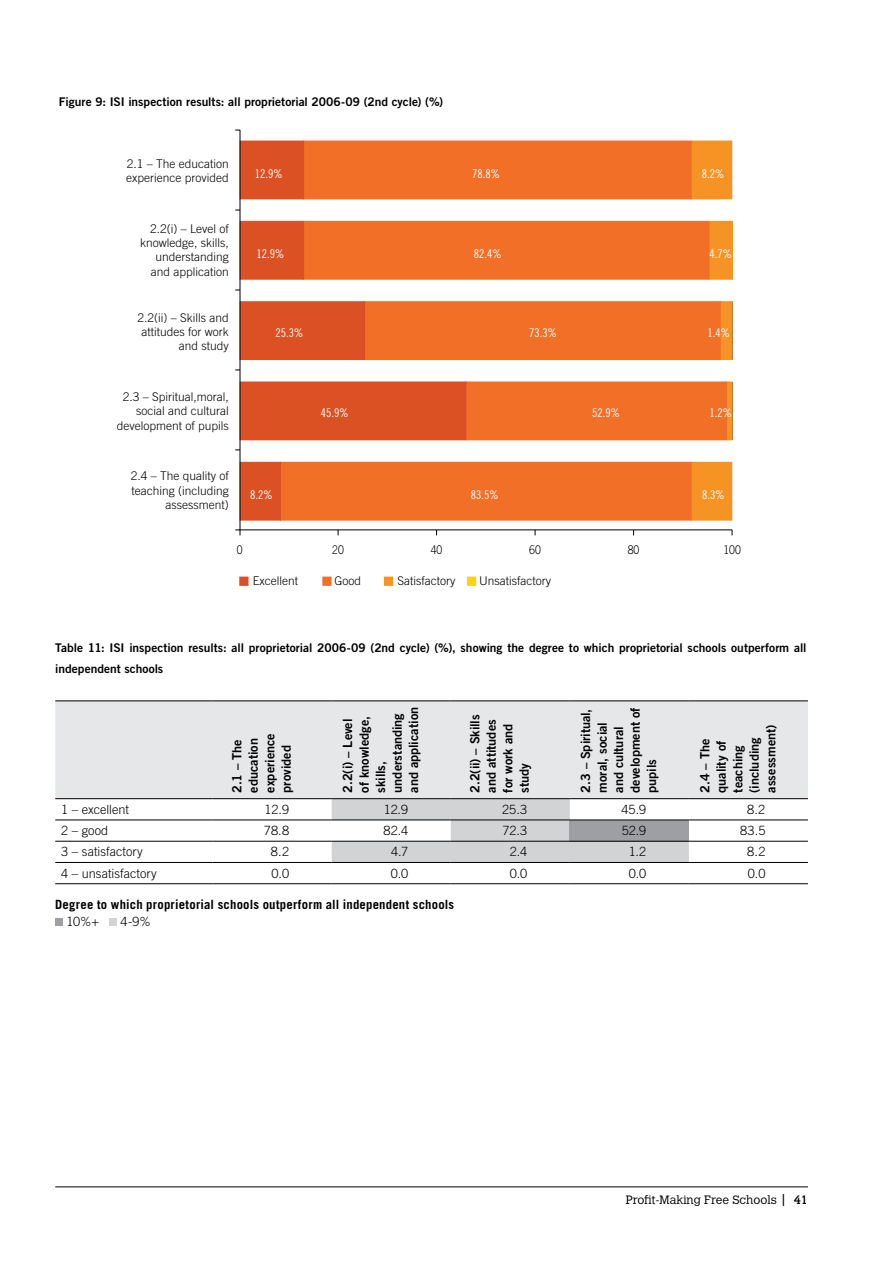
<style>
.page{position:relative;width:893px;height:1263px;background:#fff}
.page>*{position:absolute;margin:0;border:0;box-sizing:border-box;transform-origin:0 0}
.t1{font:12.75px/16.5px "Trade Gothic LT Std Bd 2";color:#000}
.t2{font:300 12.75px "Trade Gothic LT Std";color:#000}
.t3{font:700 12.75px "Trade Gothic LT Std";letter-spacing:.015em;color:#000}
.t4{font:300 12px/14.4px "Trade Gothic LT Std";color:#000;text-align:right}
.t5{font:12px/21px "Trade Gothic LT Std Bd 2";color:#000}
.t6{font:12px "Trade Gothic LT Std Cn 18";color:#fff}
.t7{font:300 12px "Trade Gothic LT Std";color:#010101}
.t8{font:300 12px "Calvert MT Std";color:#000}
.t9{font:300 12px "Trade Gothic LT Std";color:#000;scale:.87 1}
.s1{font-weight:400}
</style>
<div class="page">
<hr style="left:55px;top:1186px;width:753px;height:1px;background:#000">
<div style="left:55px;top:701px;width:753px;height:97px;background:#e6e7e8"></div>
<svg style="left:332px;top:799px;width:357px;height:63px"></svg>
<div style="left:570px;top:820px;width:119px;height:21px;background:#9d9fa2"></div>
<hr style="left:55px;top:841px;width:158px;height:1px;background:#000">
<hr style="left:213px;top:841px;width:119px;height:1px;background:#000">
<hr style="left:332px;top:841px;width:119px;height:1px;background:#000">
<hr style="left:451px;top:841px;width:119px;height:1px;background:#000">
<hr style="left:570px;top:841px;width:119px;height:1px;background:#000">
<hr style="left:689px;top:841px;width:119px;height:1px;background:#000">
<hr style="left:55px;top:862px;width:158px;height:1px;background:#000">
<hr style="left:213px;top:862px;width:119px;height:1px;background:#000">
<hr style="left:332px;top:862px;width:119px;height:1px;background:#000">
<hr style="left:451px;top:862px;width:119px;height:1px;background:#000">
<hr style="left:570px;top:862px;width:119px;height:1px;background:#000">
<hr style="left:689px;top:862px;width:119px;height:1px;background:#000">
<hr style="left:55px;top:883px;width:158px;height:1px;background:#000">
<hr style="left:213px;top:883px;width:119px;height:1px;background:#000">
<hr style="left:332px;top:883px;width:119px;height:1px;background:#000">
<hr style="left:451px;top:883px;width:119px;height:1px;background:#000">
<hr style="left:570px;top:883px;width:119px;height:1px;background:#000">
<hr style="left:689px;top:883px;width:119px;height:1px;background:#000">
<hr style="left:55px;top:700px;width:158px;height:1px;background:#000">
<hr style="left:213px;top:700px;width:119px;height:1px;background:#000">
<hr style="left:332px;top:700px;width:119px;height:1px;background:#000">
<hr style="left:451px;top:700px;width:119px;height:1px;background:#000">
<hr style="left:570px;top:700px;width:119px;height:1px;background:#000">
<hr style="left:689px;top:700px;width:119px;height:1px;background:#000">
<hr style="left:55px;top:798px;width:158px;height:1px;background:#000">
<hr style="left:213px;top:798px;width:119px;height:1px;background:#000">
<hr style="left:332px;top:798px;width:119px;height:1px;background:#000">
<hr style="left:451px;top:798px;width:119px;height:1px;background:#000">
<hr style="left:570px;top:798px;width:119px;height:1px;background:#000">
<hr style="left:689px;top:798px;width:119px;height:1px;background:#000">
<hr style="left:55px;top:820px;width:158px;height:1px;background:#000">
<hr style="left:213px;top:820px;width:119px;height:1px;background:#000">
<hr style="left:332px;top:820px;width:119px;height:1px;background:#000">
<hr style="left:451px;top:820px;width:119px;height:1px;background:#000">
<hr style="left:570px;top:820px;width:119px;height:1px;background:#000">
<hr style="left:689px;top:820px;width:119px;height:1px;background:#000">
<div style="left:55px;top:918px;width:8px;height:8px;background:#9d9fa2"></div>
<div style="left:109px;top:918px;width:8px;height:8px;background:#d1d3d4"></div>
<div style="left:240px;top:577px;width:8px;height:8px;background:#db5123"></div>
<div style="left:239px;top:577px;width:9px;height:9px;border:2px solid #db5123"></div>
<div style="left:323px;top:577px;width:8px;height:8px;background:#f26f27"></div>
<div style="left:322px;top:577px;width:10px;height:9px;border:2px solid #f26f27"></div>
<div style="left:385px;top:577px;width:7px;height:8px;background:#f59325"></div>
<div style="left:384px;top:577px;width:9px;height:9px;border:2px solid #f59325"></div>
<div style="left:468px;top:577px;width:7px;height:8px;background:#ffd113"></div>
<div style="left:467px;top:577px;width:9px;height:9px;border:2px solid #ffd113"></div>
<hr style="left:732px;top:221px;width:1px;height:58px;background:#000">
<hr style="left:732px;top:302px;width:1px;height:57px;background:#000">
<hr style="left:732px;top:382px;width:1px;height:58px;background:#000">
<div style="left:691px;top:141px;width:41px;height:58px;background:#f59325"></div>
<div style="left:709px;top:221px;width:23px;height:58px;background:#f59325"></div>
<div style="left:709px;top:221px;width:23px;height:59px;border:1px solid #f59325"></div>
<div style="left:720px;top:302px;width:12px;height:57px;background:#f59325"></div>
<div style="left:720px;top:301px;width:12px;height:59px;border:1px solid #f59325"></div>
<div style="left:726px;top:382px;width:6px;height:58px;background:#f59325"></div>
<div style="left:726px;top:382px;width:6px;height:58px;border:1px solid #f59325"></div>
<div style="left:691px;top:462px;width:41px;height:58px;background:#f59325"></div>
<div style="left:304px;top:141px;width:387px;height:58px;background:#f26f27"></div>
<div style="left:304px;top:221px;width:405px;height:58px;background:#f26f27"></div>
<div style="left:303px;top:221px;width:406px;height:59px;border:1px solid #f26f27"></div>
<div style="left:365px;top:302px;width:355px;height:57px;background:#f26f27"></div>
<div style="left:364px;top:301px;width:357px;height:59px;border:1px solid #f26f27"></div>
<div style="left:466px;top:382px;width:260px;height:58px;background:#f26f27"></div>
<div style="left:280px;top:462px;width:411px;height:58px;background:#f26f27"></div>
<div style="left:240px;top:141px;width:64px;height:58px;background:#db5123"></div>
<div style="left:240px;top:221px;width:64px;height:58px;background:#db5123"></div>
<div style="left:240px;top:221px;width:64px;height:59px;border:1px solid #db5123"></div>
<div style="left:240px;top:302px;width:125px;height:57px;background:#db5123"></div>
<div style="left:240px;top:301px;width:125px;height:59px;border:1px solid #db5123"></div>
<div style="left:240px;top:382px;width:226px;height:58px;background:#db5123"></div>
<div style="left:240px;top:462px;width:40px;height:58px;background:#db5123"></div>
<div style="left:240px;top:462px;width:41px;height:58px;border:1px solid #db5123"></div>
<hr style="left:240px;top:529px;width:492px;height:1px;background:#000">
<hr style="left:240px;top:130px;width:1px;height:405px;background:#000">
<p class="t5" style="left:59px;top:91px;width:386px">Figure 9: ISI inspection results: all proprietorial 2006-09 (2nd cycle) (%)</p>
<p class="t4" style="left:126px;top:156px;width:104px;text-align:left">2.1 – The education experience provided</p>
<p class="t4" style="left:140px;top:221px;width:90px">2.2(i) – Level of knowledge, skills, understanding and application</p>
<p class="t4" style="left:137px;top:310px;width:93px">2.2(ii) – Skills and attitudes for work and study</p>
<p class="t4" style="left:117px;top:389px;width:114px">2.3 – Spiritual,moral, social and cultural development of pupils</p>
<p class="t6" style="left:255px;top:166px;width:29px">12.9%</p>
<p class="t6" style="left:472px;top:166px;width:29px">78.8%</p>
<p class="t6" style="left:702px;top:166px;width:24px">8.2%</p>
<p class="t6" style="left:256px;top:246px;width:29px">12.9%</p>
<p class="t6" style="left:474px;top:246px;width:29px">82.4%</p>
<p class="t6" style="left:710px;top:246px;width:24px">4.7%</p>
<p class="t6" style="left:276px;top:326px;width:29px">25.3%</p>
<p class="t6" style="left:529px;top:326px;width:29px">73.3%</p>
<p class="t6" style="left:708px;top:326px;width:24px">1.4%</p>
<p class="t6" style="left:321px;top:406px;width:29px">45.9%</p>
<p class="t6" style="left:592px;top:406px;width:29px">52.9%</p>
<p class="t6" style="left:709px;top:406px;width:24px">1.2%</p>
<p class="t4" style="left:131px;top:468px;width:100px">2.4 – The quality of teaching (including assessment)</p>
<p class="t6" style="left:250px;top:488px;width:24px">8.2%</p>
<p class="t6" style="left:471px;top:488px;width:29px">83.5%</p>
<p class="t6" style="left:702px;top:488px;width:24px">8.3%</p>
<p class="t9" style="left:237px;top:543px;width:8px">0</p>
<p class="t9" style="left:332px;top:543px;width:15px">20</p>
<p class="t9" style="left:431px;top:543px;width:15px">40</p>
<p class="t9" style="left:529px;top:543px;width:15px">60</p>
<p class="t9" style="left:628px;top:543px;width:15px">80</p>
<p class="t9" style="left:723px;top:543px;width:22px">100</p>
<p class="t7" style="left:253px;top:574px;width:47px">Excellent</p>
<p class="t7" style="left:334px;top:574px;width:28px">Good</p>
<p class="t7" style="left:398px;top:574px;width:59px">Satisfactory</p>
<p class="t7" style="left:479px;top:574px;width:73px">Unsatisfactory</p>
<p class="t5" style="left:55px;top:637px;width:753px">Table 11: ISI inspection results: all proprietorial 2006-09 (2nd cycle) (%), showing the degree to which proprietorial schools outperform all independent schools</p>
<p class="t1" style="left:228px;top:793px;width:61px;rotate:-90deg">2.1 – The education experience provided</p>
<p class="t1" style="left:339px;top:793px;width:87px;rotate:-90deg">2.2(i) – Level of knowledge, skills, understanding and application</p>
<p class="t1" style="left:466px;top:793px;width:80px;rotate:-90deg">2.2(ii) – Skills and attitudes for work and study</p>
<p class="t1" style="left:577px;top:793px;width:87px;rotate:-90deg">2.3 – Spiritual, moral, social and cultural development of pupils</p>
<p class="t1" style="left:696px;top:793px;width:70px;rotate:-90deg">2.4 – The quality of teaching (including assessment)</p>
<p class="t2" style="left:61px;top:802px;width:69px">1 – excellent</p>
<p class="t2" style="left:265px;top:802px;width:26px">12.9</p>
<p class="t2" style="left:384px;top:802px;width:26px">12.9</p>
<p class="t2" style="left:502px;top:802px;width:27px">25.3</p>
<p class="t2" style="left:621px;top:802px;width:26px">45.9</p>
<p class="t2" style="left:747px;top:802px;width:20px">8.2</p>
<p class="t2" style="left:61px;top:823px;width:49px">2 – good</p>
<p class="t2" style="left:264px;top:823px;width:27px">78.8</p>
<p class="t2" style="left:383px;top:823px;width:26px">82.4</p>
<p class="t2" style="left:502px;top:823px;width:26px">72.3</p>
<p class="t2" style="left:622px;top:823px;width:26px">52.9</p>
<p class="t2" style="left:740px;top:823px;width:27px">83.5</p>
<p class="t2" style="left:61px;top:844px;width:83px">3 – satisfactory</p>
<p class="t2" style="left:271px;top:844px;width:20px">8.2</p>
<p class="t2" style="left:391px;top:844px;width:19px">4.7</p>
<p class="t2" style="left:510px;top:844px;width:19px">2.4</p>
<p class="t2" style="left:629px;top:844px;width:19px">1.2</p>
<p class="t2" style="left:747px;top:844px;width:20px">8.2</p>
<p class="t2" style="left:61px;top:865px;width:97px">4 – unsatisfactory</p>
<p class="t2" style="left:272px;top:865px;width:19px">0.0</p>
<p class="t2" style="left:391px;top:865px;width:19px">0.0</p>
<p class="t2" style="left:510px;top:865px;width:19px">0.0</p>
<p class="t2" style="left:629px;top:865px;width:19px">0.0</p>
<p class="t2" style="left:748px;top:865px;width:19px">0.0</p>
<p class="t3" style="left:55px;top:897px;width:400px">Degree to which proprietorial schools outperform all independent schools</p>
<p class="t2" style="left:67px;top:914px;width:34px">10%+</p>
<p class="t2" style="left:121px;top:914px;width:32px">4-9%</p>
<p class="t8" style="left:626px;top:1193px;width:184px">Profit-Making Free Schools <span class="s1">| 41</span></p>
</div>
